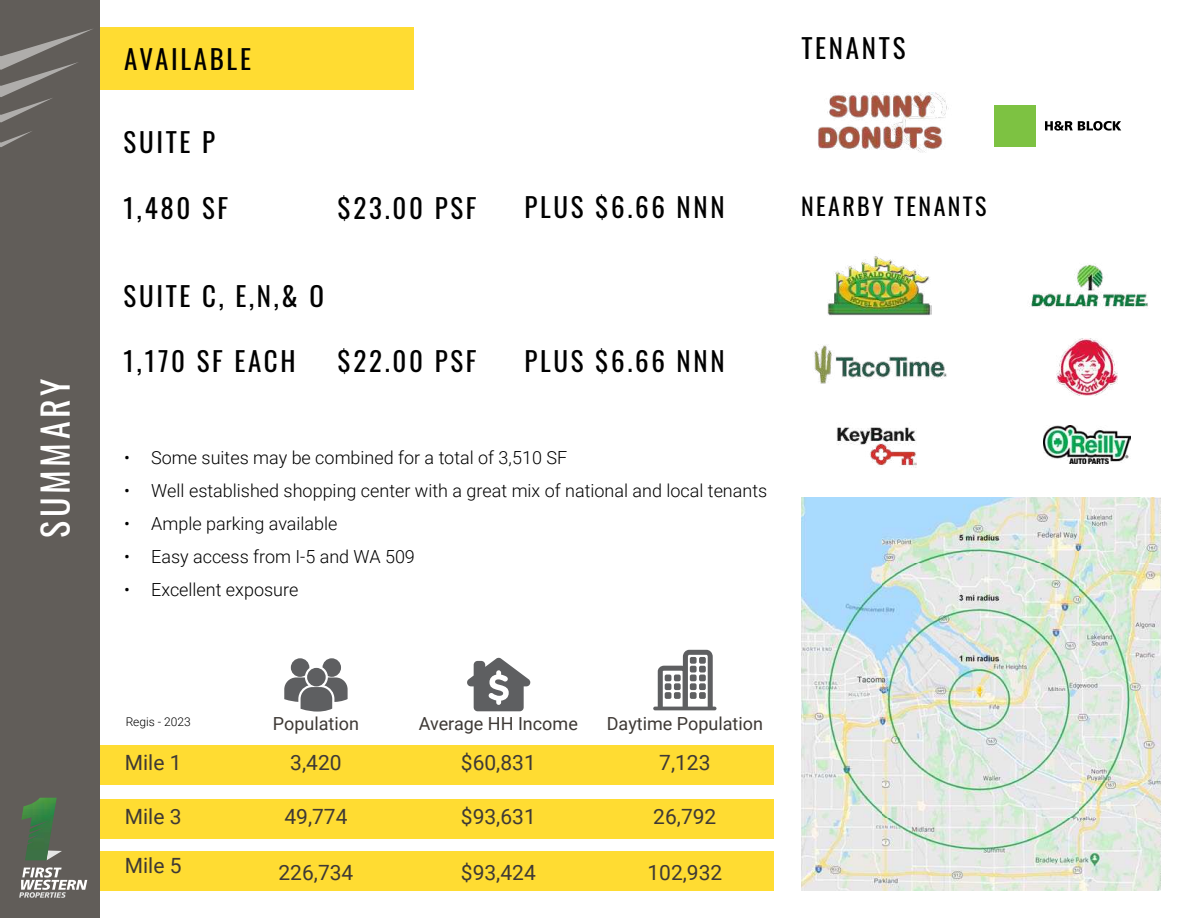
<style>
.page{position:relative;width:1188px;height:918px;background:#fff}
.page>*{position:absolute;margin:0;border:0;box-sizing:border-box;transform-origin:0 0}
.t1{font:36px "Oswald";letter-spacing:.1em;color:#fff}
.t2{font:27px "Oswald";letter-spacing:.1em;color:#000}
.t3{font:24px "Oswald";letter-spacing:.1em;color:#000}
.t4{font:21px "Roboto";color:#3e3935}
.t5{font:300 18px "Roboto";color:#000}
.t6{font:18px "Roboto";color:#3e3935}
.t7{font:300 12px "Roboto";color:#000}
</style>
<div class="page">
<div style="left:100px;top:27px;width:314px;height:63px;background:#ffdc32"></div>
<div style="left:89px;top:799px;width:685px;height:39px;background:#ffdc32"></div>
<div style="left:89px;top:851px;width:685px;height:40px;background:#ffdc32"></div>
<div style="left:89px;top:745px;width:685px;height:39px;background:#ffdc32"></div>
<svg style="left:653px;top:650px;width:64px;height:60px"></svg>
<div style="left:674px;top:675px;width:7px;height:6px;background:#5e5f61;border-radius:2px"></div>
<div style="left:665px;top:683px;width:6px;height:7px;background:#5e5f61;border-radius:2px"></div>
<div style="left:665px;top:692px;width:6px;height:7px;background:#5e5f61;border-radius:2px"></div>
<div style="left:674px;top:683px;width:7px;height:7px;background:#5e5f61;border-radius:2px"></div>
<div style="left:674px;top:692px;width:7px;height:7px;background:#5e5f61;border-radius:2px"></div>
<svg style="left:467px;top:658px;width:63px;height:53px"></svg>
<svg style="left:284px;top:658px;width:64px;height:54px"></svg>
<div style="left:0;top:0;width:100px;height:918px;background:#615d59"></div>
<svg style="left:19px;top:867px;width:68px;height:31px"></svg>
<svg style="left:57px;top:850px;width:5px;height:4px"></svg>
<img style="left:21px;top:798px;width:36px;height:62px">
<svg style="left:0;top:29px;width:93px;height:94px"></svg>
<svg style="left:0;top:131px;width:32px;height:16px"></svg>
<img style="left:814px;top:345px;width:133px;height:38px">
<img style="left:818px;top:92px;width:131px;height:61px">
<img style="left:1031px;top:264px;width:117px;height:45px">
<div style="left:994px;top:105px;width:42px;height:42px;background:#7dc242"></div>
<svg style="left:1045px;top:121px;width:76px;height:10px"></svg>
<img style="left:1044px;top:425px;width:86px;height:39px">
<img style="left:836px;top:427px;width:81px;height:40px">
<img style="left:1056px;top:339px;width:62px;height:57px">
<img style="left:828px;top:256px;width:104px;height:60px">
<img style="left:801px;top:497px;width:360px;height:394px">
<h1 class="t1" style="left:23px;top:538px;width:161px;rotate:-90deg">SUMMARY</h1>
<h2 class="t2" style="left:124px;top:35px;width:128px">AVAILABLE</h2>
<h2 class="t2" style="left:124px;top:118px;width:93px">SUITE P</h2>
<h2 class="t2" style="left:124px;top:184px;width:106px">1,480 SF</h2>
<h2 class="t2" style="left:338px;top:184px;width:140px">$23.00 PSF</h2>
<h2 class="t2" style="left:124px;top:272px;width:202px">SUITE C, E,N,&amp; O</h2>
<h2 class="t2" style="left:124px;top:337px;width:174px">1,170 SF EACH</h2>
<h2 class="t2" style="left:338px;top:337px;width:140px">$22.00 PSF</h2>
<h2 class="t2" style="left:524px;top:183px;width:202px">PLUS $6.66 NNN</h2>
<h2 class="t2" style="left:524px;top:337px;width:202px">PLUS $6.66 NNN</h2>
<p class="t5" style="left:124px;top:445px;width:444px">• Some suites may be combined for a total of 3,510 SF</p>
<p class="t5" style="left:124px;top:478px;width:645px">• Well established shopping center with a great mix of national and local tenants</p>
<p class="t5" style="left:124px;top:511px;width:215px">• Ample parking available</p>
<p class="t5" style="left:124px;top:544px;width:292px">• Easy access from I-5 and WA 509</p>
<p class="t5" style="left:124px;top:577px;width:176px">• Excellent exposure</p>
<h2 class="t2" style="left:801px;top:24px;width:106px">TENANTS</h2>
<h3 class="t3" style="left:801px;top:185px;width:187px">NEARBY TENANTS</h3>
<p class="t7" style="left:126px;top:714px;width:67px">Regis - 2023</p>
<p class="t6" style="left:273px;top:711px;width:88px">Population</p>
<p class="t6" style="left:419px;top:711px;width:161px">Average HH Income</p>
<p class="t6" style="left:607px;top:711px;width:158px">Daytime Population</p>
<p class="t4" style="left:125px;top:748px;width:58px">Mile 1</p>
<p class="t4" style="left:125px;top:802px;width:58px">Mile 3</p>
<p class="t4" style="left:125px;top:851px;width:58px">Mile 5</p>
<p class="t4" style="left:290px;top:748px;width:53px">3,420</p>
<p class="t4" style="left:461px;top:748px;width:76px">$60,831</p>
<p class="t4" style="left:659px;top:748px;width:53px">7,123</p>
<p class="t4" style="left:284px;top:802px;width:65px">49,774</p>
<p class="t4" style="left:461px;top:802px;width:76px">$93,631</p>
<p class="t4" style="left:653px;top:802px;width:65px">26,792</p>
<p class="t4" style="left:279px;top:857px;width:76px">226,734</p>
<p class="t4" style="left:461px;top:857px;width:76px">$93,424</p>
<p class="t4" style="left:647px;top:857px;width:76px">102,932</p>
</div>
